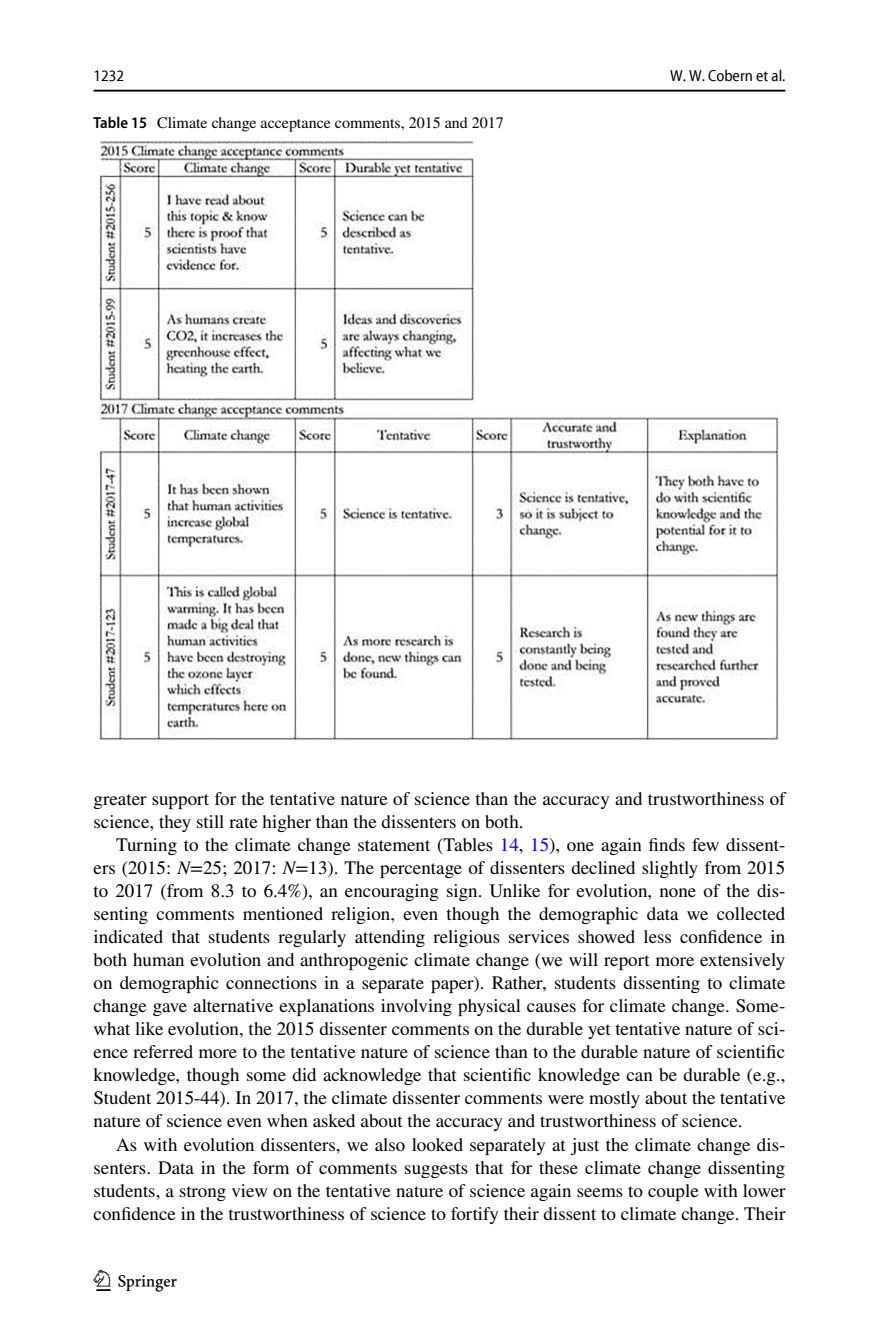
<style>
.page{position:relative;width:879px;height:1333px;background:#fff}
.page>*{position:absolute;margin:0;border:0;box-sizing:border-box;transform-origin:0 0}
.t1{font:30px "Springnew Regular 4";color:#000}
.t2{font:19px/23px "STIX";color:#000;text-align:justify}
.t3{font:16px "STIX";color:#000}
.t4{font:semi-condensed 16px "Myriad Pro Unic";color:#000}
.s1{font-family:"Myriad Pro";font-weight:600;font-stretch:semi-condensed}
.s2{color:#00f}
.s3{font-style:italic}
</style>
<div class="page">
<hr style="left:94px;top:90px;width:691px;height:2px;background:#000">
<img style="left:99px;top:141px;width:680px;height:599px">
<p class="t4" style="left:94px;top:69px;width:32px">1232</p>
<p class="t4" style="left:670px;top:69px;width:117px">W. W. Cobern et al.</p>
<p class="t3" style="left:94px;top:111px;width:412px"><span class="s1">Table 15</span> Climate change acceptance comments, 2015 and 2017</p>
<p class="t2" style="left:94px;top:788px;width:693px">greater support for the tentative nature of science than the accuracy and trustworthiness of science, they still rate higher than the dissenters on both.</p>
<p class="t2" style="left:94px;top:834px;width:693px;text-indent:23px">Turning to the climate change statement (Tables <span class="s2">14</span>, <span class="s2">15</span>), one again finds few dissent&shy;ers (2015: <span class="s3">N</span>=25; 2017: <span class="s3">N</span>=13). The percentage of dissenters declined slightly from 2015 to 2017 (from 8.3 to 6.4%), an encouraging sign. Unlike for evolution, none of the dis&shy;senting comments mentioned religion, even though the demographic data we collected indicated that students regularly attending religious services showed less confidence in both human evolution and anthropogenic climate change (we will report more extensively on demographic connections in a separate paper). Rather, students dissenting to climate change gave alternative explanations involving physical causes for climate change. Some&shy;what like evolution, the 2015 dissenter comments on the durable yet tentative nature of sci&shy;ence referred more to the tentative nature of science than to the durable nature of scientific knowledge, though some did acknowledge that scientific knowledge can be durable (e.g., Student 2015-44). In 2017, the climate dissenter comments were mostly about the tentative nature of science even when asked about the accuracy and trustworthiness of science.</p>
<p class="t2" style="left:94px;top:1133px;width:693px;text-indent:23px">As with evolution dissenters, we also looked separately at just the climate change dis&shy;senters. Data in the form of comments suggests that for these climate change dissenting students, a strong view on the tentative nature of science again seems to couple with lower confidence in the trustworthiness of science to fortify their dissent to climate change. Their</p>
<h1 class="t1" style="left:96px;top:1269px;width:83px">1 3</h1>
</div>
